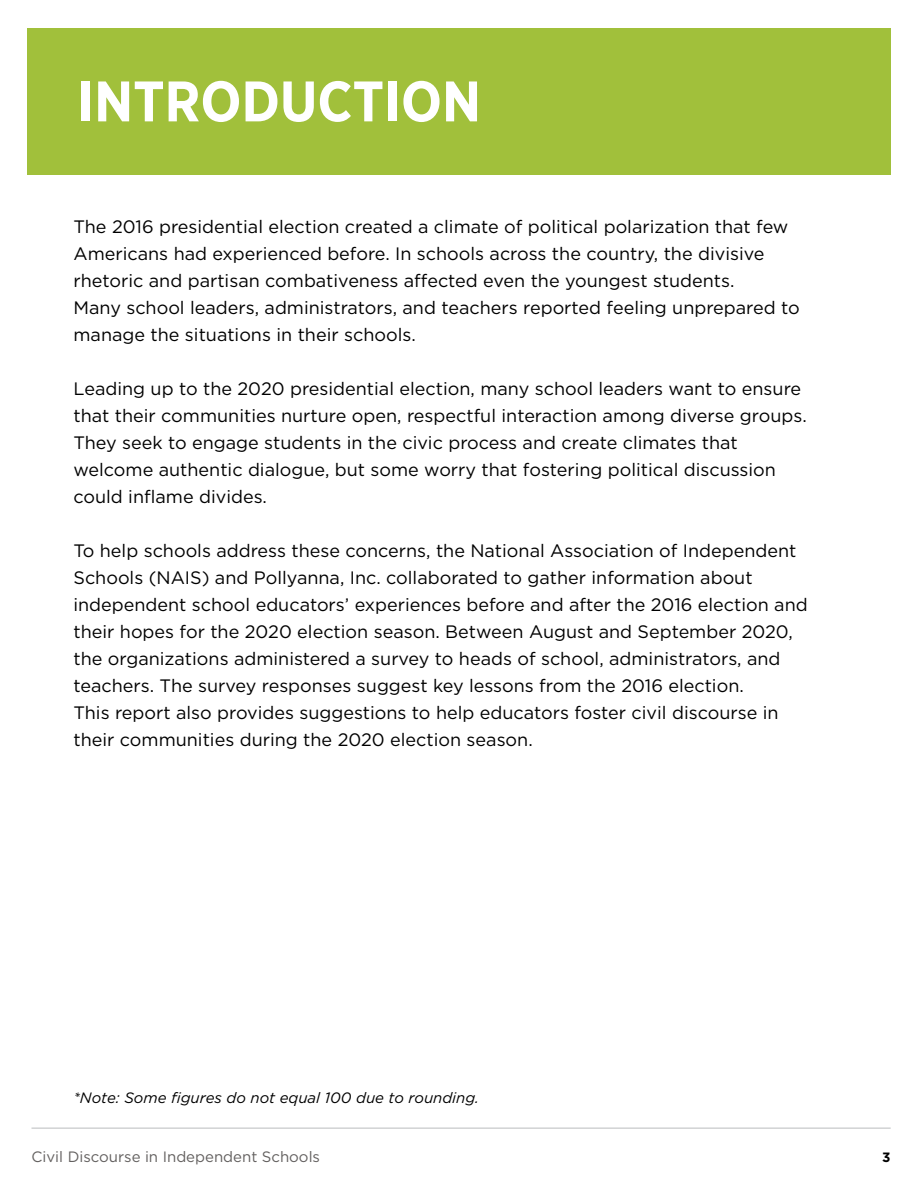
<style>
.page{position:relative;width:918px;height:1188px;background:#fff}
.page>*{position:absolute;margin:0;border:0;box-sizing:border-box;transform-origin:0 0}
.t1{font:700 57px "Gotham Narrow";color:#fff}
.t2{font:18px/27px "Gotham";color:#000}
.t3{font:italic 15px "Gotham";color:#000}
.t4{font:15px "Gotham";color:#63605f}
.t5{font:700 13.5px "Gotham";color:#000}
</style>
<div class="page">
<hr style="left:32px;top:1127px;width:859px;height:2px;background:#d1d3d4">
<div style="left:27px;top:28px;width:864px;height:147px;background:#a1c03b"></div>
<h1 class="t1" style="left:77px;top:65px;width:405px">INTRODUCTION</h1>
<p class="t2" style="left:74px;top:212px;width:728px">The 2016 presidential election created a climate of political polarization that few Americans had experienced before. In schools across the country, the divisive rhetoric and partisan combativeness affected even the youngest students.<br>Many school leaders, administrators, and teachers reported feeling unprepared to manage the situations in their schools.</p>
<p class="t2" style="left:74px;top:374px;width:735px">Leading up to the 2020 presidential election, many school leaders want to ensure that their communities nurture open, respectful interaction among diverse groups.<br>They seek to engage students in the civic process and create climates that welcome authentic dialogue, but some worry that fostering political discussion could inflame divides.</p>
<p class="t2" style="left:74px;top:536px;width:736px">To help schools address these concerns, the National Association of Independent Schools (NAIS) and Pollyanna, Inc. collaborated to gather information about independent school educators’ experiences before and after the 2016 election and their hopes for the 2020 election season. Between August and September 2020, the organizations administered a survey to heads of school, administrators, and teachers. The survey responses suggest key lessons from the 2016 election.<br>This report also provides suggestions to help educators foster civil discourse in their communities during the 2020 election season.</p>
<p class="t3" style="left:74px;top:1089px;width:407px">*Note: Some figures do not equal 100 due to rounding.</p>
<p class="t4" style="left:32px;top:1147px;width:290px">Civil Discourse in Independent Schools</p>
<p class="t5" style="left:882px;top:1150px;width:10px">3</p>
</div>
